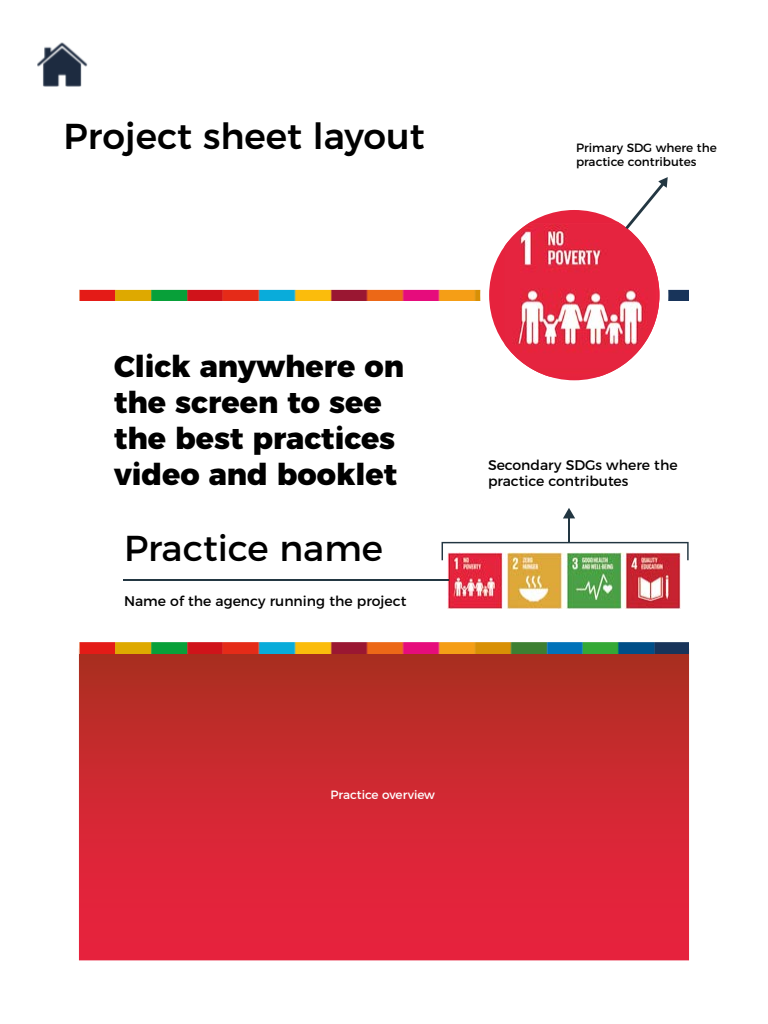
<style>
.page{position:relative;width:768px;height:1024px;background:#fff}
.page>*{position:absolute;margin:0;border:0;box-sizing:border-box;transform-origin:0 0}
.t1{font:500 36px "Montserrat";color:#000}
.t2{font:36px "Montserrat";color:#000}
.t3{font:800 30px/36px "Montserrat";color:#000}
.t4{font:14px/16.8px "Montserrat";color:#000}
.t5{font:12px/14.4px "Montserrat";color:#000}
.t6{font:12px "Montserrat";color:#fff}
</style>
<div class="page">
<img style="left:79px;top:289px;width:610px;height:12px">
<div style="left:480px;top:201px;width:188px;height:188px;background:#fff;border-radius:50%"></div>
<div style="left:489px;top:210px;width:170px;height:170px;background:#e6223d;border-radius:85px"></div>
<img style="left:505px;top:222px;width:154px;height:155px">
<svg style="left:79px;top:654px;width:610px;height:306px;background:#cf2831"></svg>
<img style="left:79px;top:642px;width:610px;height:12px">
<img style="left:448px;top:560px;width:233px;height:48px">
<svg style="left:563px;top:508px;width:12px;height:10px"></svg>
<svg style="left:442px;top:542px;width:247px;height:18px"></svg>
<hr style="left:568px;top:518px;width:2px;height:25px;background:#223642">
<svg style="left:625px;top:177px;width:43px;height:52px"></svg>
<hr style="left:123px;top:580px;width:326px;height:1px;background:#233742">
<img style="left:37px;top:42px;width:51px;height:45px">
<h1 class="t1" style="left:64px;top:107px;width:363px">Project sheet layout</h1>
<p class="t5" style="left:576px;top:139px;width:142px">Primary SDG where the practice contributes</p>
<h2 class="t3" style="left:114px;top:346px;width:292px">Click anywhere on the screen to see the best practices video and booklet</h2>
<h1 class="t2" style="left:124px;top:519px;width:261px">Practice name</h1>
<p class="t4" style="left:124px;top:591px;width:284px">Name of the agency running the project</p>
<p class="t4" style="left:488px;top:455px;width:191px">Secondary SDGs where the practice contributes</p>
<p class="t6" style="left:330px;top:785px;width:106px">Practice overview</p>
</div>
